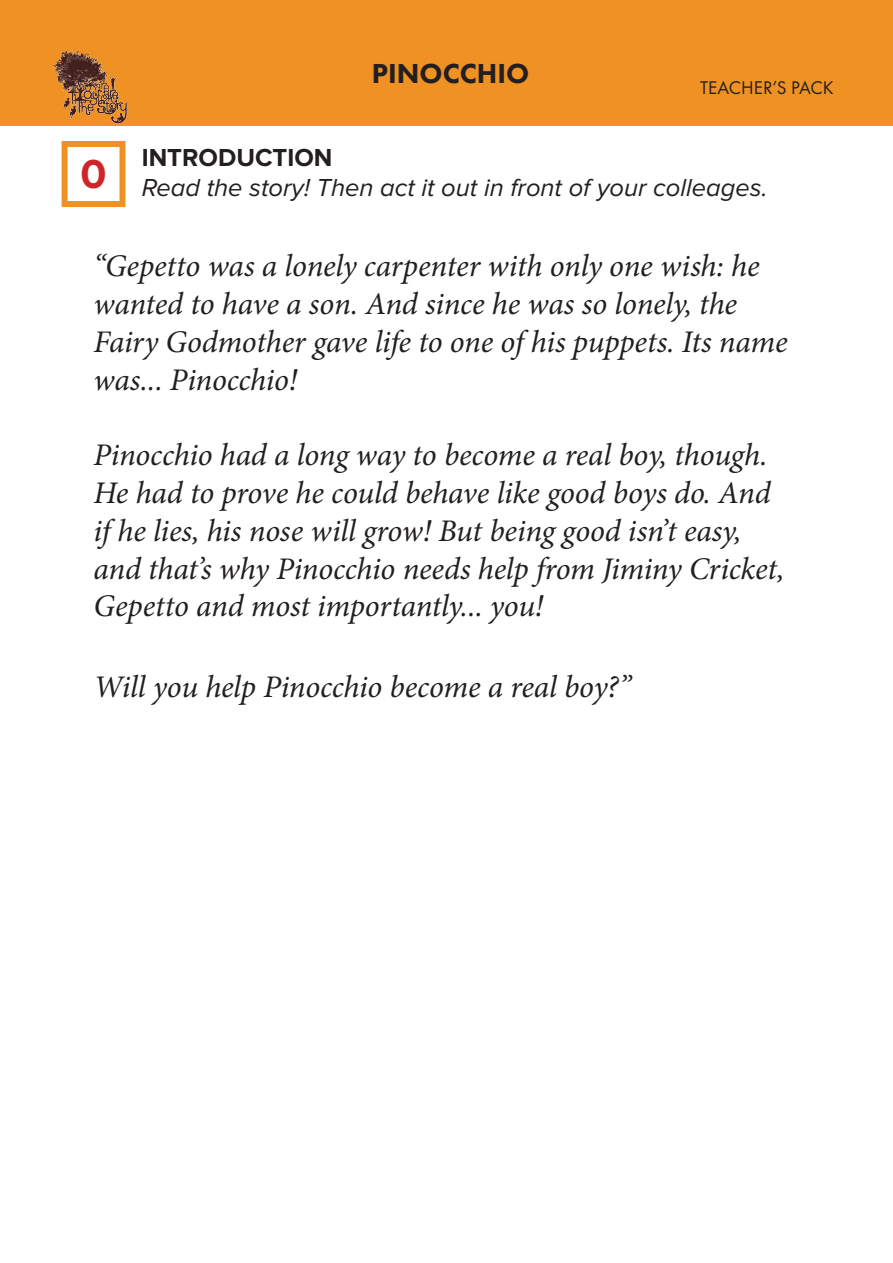
<style>
.page{position:relative;width:893px;height:1263px;background:#fff}
.page>*{position:absolute;margin:0;border:0;box-sizing:border-box;transform-origin:0 0}
.t1{font:700 42px "Proxima Nova";color:#d1232a}
.t2{font:800 31.8px "Futura PT";color:#231f20}
.t3{font:italic 31.5px/37.8px "Minion Pro";letter-spacing:-.005em;color:#231f20}
.t4{font:800 28.5px "Futura PT";color:#231f20}
.t5{font:italic 25.5px "Proxima Nova";color:#231f20}
.t6{font:700 25.5px "Proxima Nova";color:#231f20}
.t7{font:19.05px "Futura PT";color:#231f20}
</style>
<div class="page">
<div style="left:0;top:0;width:893px;height:125px;background:#ef9123"></div>
<img style="left:54px;top:53px;width:78px;height:73px">
<div style="left:62px;top:141px;width:63px;height:66px;border:6px solid #ef9123"></div>
<p class="t1" style="left:81px;top:149px;width:28px">0</p>
<p class="t4" style="left:372px;top:56px;width:159px">PINOCCHIO</p>
<p class="t7" style="left:700px;top:70px;width:135px">TEACHER’S PACK</p>
<p class="t2" style="left:317px;top:62px;width:260px">THREE LITTLE PIGS</p>
<p class="t6" style="left:142px;top:142px;width:192px">INTRODUCTION</p>
<p class="t5" style="left:142px;top:174px;width:627px">Read the story! Then act it out in front of your colleages.</p>
<p class="t3" style="left:94px;top:247px;width:696px">“Gepetto was a lonely carpenter with only one wish: he wanted to have a son. And since he was so lonely, the Fairy Godmother gave life to one of his puppets. Its name was... Pinocchio!</p>
<p class="t3" style="left:94px;top:436px;width:692px">Pinocchio had a long way to become a real boy, though.<br>He had to prove he could behave like good boys do. And if he lies, his nose will grow! But being good isn’t easy, and that’s why Pinocchio needs help from Jiminy Cricket, Gepetto and most importantly... you!</p>
<p class="t3" style="left:94px;top:668px;width:539px">Will you help Pinocchio become a real boy?”</p>
</div>
